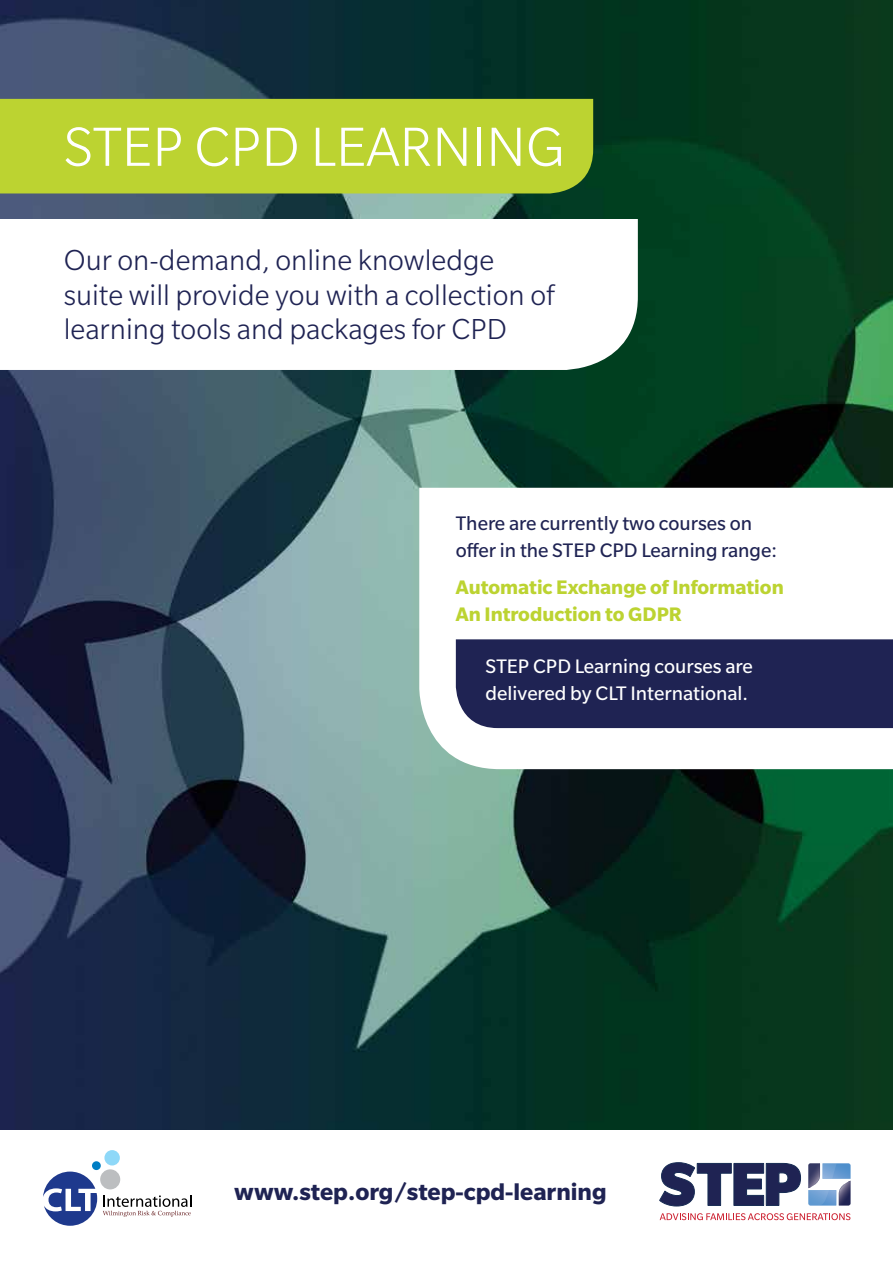
<style>
.page{position:relative;width:893px;height:1263px;background:#fff}
.page>*{position:absolute;margin:0;border:0;box-sizing:border-box;transform-origin:0 0}
.t1{font:300 60px "Slate Std";color:#fff}
.t2{font:300 31.5px/34.5px "Slate Std";color:#1f2353}
.t3{font:700 25.5px "Slate Std";color:#1f2353}
.t4{font:21.3px/27px "Slate Std";color:#1f2353}
.t5{font:21.3px/27px "Slate Std";color:#fff}
.t6{font:700 21.3px/27px "Slate Std";color:#bcd331}
</style>
<div class="page">
<svg style="left:659px;top:1162px;width:142px;height:45px"></svg>
<svg style="left:808px;top:1163px;width:42px;height:42px"></svg>
<svg style="left:660px;top:1213px;width:190px;height:7px"></svg>
<img style="left:0;top:0;width:893px;height:1129px">
<div style="left:0;top:99px;width:593px;height:94px;background:#bcd331"></div>
<svg style="left:0;top:219px;width:638px;height:151px"></svg>
<div style="left:92px;top:1161px;width:9px;height:9px;background:#007ec4;border-radius:50%"></div>
<div style="left:100px;top:1169px;width:20px;height:20px;background:#bcbec0;border-radius:50%"></div>
<div style="left:104px;top:1150px;width:16px;height:15px;background:#8ed8f8;border-radius:50%"></div>
<svg style="left:43px;top:1171px;width:54px;height:55px"></svg>
<svg style="left:103px;top:1195px;width:88px;height:22px"></svg>
<svg style="left:419px;top:488px;width:474px;height:281px"></svg>
<div style="left:456px;top:639px;width:437px;height:89px;background:#1f2353"></div>
<h1 class="t1" style="left:64px;top:116px;width:503px">STEP CPD LEARNING</h1>
<p class="t2" style="left:64px;top:243px;width:492px">Our on-demand, online knowledge suite will provide you with a collection of learning tools and packages for CPD</p>
<p class="t4" style="left:456px;top:509px;width:323px">There are currently two courses on offer in the STEP CPD Learning range:</p>
<p class="t6" style="left:456px;top:573px;width:329px">Automatic Exchange of Information<br>An Introduction to GDPR</p>
<p class="t5" style="left:486px;top:653px;width:269px">STEP CPD Learning courses are delivered by CLT International.</p>
<p class="t3" style="left:234px;top:1178px;width:374px">www.step.org/step-cpd-learning</p>
</div>
